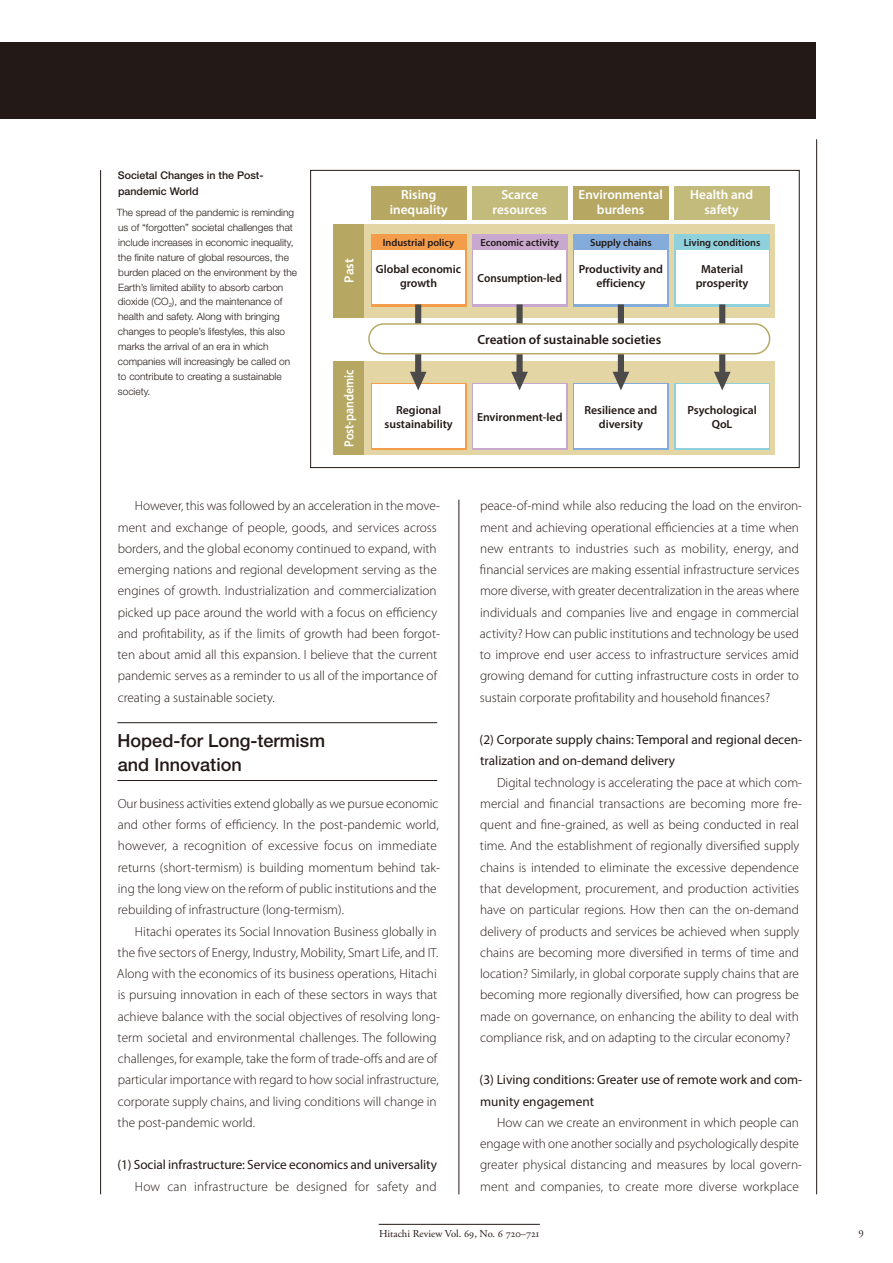
<style>
.page{position:relative;width:893px;height:1263px;background:#fff}
.page>*{position:absolute;margin:0;border:0;box-sizing:border-box;transform-origin:0 0}
.t1{font:500 18px/23.4px "Helvetica Neue LT Std";color:#231916}
.t2{font:300 13.35px/21.3px "Myriad Pro";color:#231916}
.t3{font:13.35px/21.3px "Myriad Pro";color:#231916}
.t4{font:600 13.2px/14.7px "Myriad Pro";color:#fff;text-align:center}
.t5{font:600 13.2px "Myriad Pro";color:#231916}
.t6{font:600 13.2px "Myriad Pro";color:#fff;scale:.9 1}
.t7{font:600 11.7px/13.2px "Myriad Pro";color:#231916;text-align:center}
.t8{font:600 11.7px "Myriad Pro";color:#231916;scale:.95 1}
.t9{font:500 10.65px/15.9px "Helvetica Neue LT Std";color:#231916}
.t10{font:10.65px "Adobe Garamond Pro";color:#231916}
.t11{font:600 10.35px "Myriad Pro";color:#231916}
.t12{font:300 10.05px/14.9px "Helvetica Neue LT Std";color:#231916}
.s1{color:#fff}
</style>
<div class="page">
<hr style="left:379px;top:1224px;width:161px;height:1px;background:#231916">
<hr style="left:816px;top:139px;width:1px;height:1055px;background:#231916">
<div style="left:0;top:43px;width:815px;height:76px;background:#231916"></div>
<hr style="left:100px;top:170px;width:1px;height:1024px;background:#231916">
<hr style="left:459px;top:500px;width:1px;height:694px;background:#231916">
<hr style="left:117px;top:722px;width:320px;height:1px;background:#231916">
<hr style="left:117px;top:780px;width:320px;height:1px;background:#231916">
<div style="left:364px;top:224px;width:410px;height:93px;background:#e3d5a4"></div>
<div style="left:333px;top:224px;width:31px;height:93px;background:#b6a863"></div>
<div style="left:371px;top:186px;width:96px;height:33px;background:#b6a863"></div>
<div style="left:371px;top:234px;width:95px;height:73px;background:#f39c4a"></div>
<div style="left:472px;top:186px;width:96px;height:33px;background:#c3bb7b"></div>
<div style="left:573px;top:186px;width:96px;height:33px;background:#b6a863"></div>
<div style="left:674px;top:186px;width:95px;height:33px;background:#c3bb7b"></div>
<div style="left:372px;top:250px;width:93px;height:54px;background:#fff"></div>
<div style="left:472px;top:234px;width:96px;height:73px;background:#c8a8cf"></div>
<div style="left:473px;top:250px;width:93px;height:54px;background:#fff"></div>
<div style="left:573px;top:234px;width:96px;height:73px;background:#83acdb"></div>
<div style="left:575px;top:250px;width:92px;height:54px;background:#fff"></div>
<div style="left:674px;top:234px;width:96px;height:73px;background:#8ed1dd"></div>
<div style="left:676px;top:250px;width:92px;height:54px;background:#fff"></div>
<div style="left:364px;top:361px;width:410px;height:94px;background:#e3d5a4"></div>
<div style="left:371px;top:383px;width:95px;height:66px;background:#fff"></div>
<div style="left:472px;top:383px;width:96px;height:66px;background:linear-gradient(to bottom,#c8a8cf,#c8a8cf)"></div>
<div style="left:573px;top:383px;width:96px;height:66px;background:linear-gradient(to bottom,#83acdb,#83acdb)"></div>
<div style="left:674px;top:383px;width:96px;height:66px;background:linear-gradient(to bottom,#fff,#fff)"></div>
<div style="left:333px;top:361px;width:31px;height:94px;background:#b6a863"></div>
<div style="left:473px;top:385px;width:93px;height:63px;background:#fff"></div>
<div style="left:575px;top:385px;width:92px;height:63px;background:#fff"></div>
<div style="left:676px;top:385px;width:92px;height:63px;background:#fff"></div>
<svg style="left:714px;top:304px;width:16px;height:86px"></svg>
<svg style="left:612px;top:304px;width:17px;height:86px"></svg>
<svg style="left:511px;top:304px;width:17px;height:86px"></svg>
<svg style="left:410px;top:304px;width:16px;height:86px"></svg>
<div style="left:369px;top:324px;width:400px;height:30px;background:#fff;border-radius:15px"></div>
<div style="left:368px;top:323px;width:402px;height:31px;border:1px solid #b6a863;border-radius:15px"></div>
<div style="left:310px;top:170px;width:489px;height:298px;border:1px solid #231916"></div>
<p class="t9" style="left:118px;top:168px;width:147px">Societal Changes in the Post&shy;pandemic World</p>
<p class="t12" style="left:117px;top:206px;width:182px">The spread of the pandemic is reminding us of “forgotten” societal challenges that include increases in economic inequality, the finite nature of global resources, the burden placed on the environment by the Earth’s limited ability to absorb carbon dioxide (CO<sub>2</sub>), and the maintenance of health and safety. Along with bringing changes to people’s lifestyles, this also marks the arrival of an era in which companies will increasingly be called on to contribute to creating a sustainable society.</p>
<p class="t4" style="left:343px;top:283px;width:25px;rotate:-90deg">Past</p>
<p class="t6" style="left:344px;top:447px;width:87px;rotate:-90deg">Post-pandemic</p>
<p class="t4" style="left:390px;top:189px;width:59px">Rising inequality</p>
<p class="t4" style="left:492px;top:189px;width:56px">Scarce resources</p>
<p class="t4" style="left:578px;top:189px;width:86px">Environmental burdens</p>
<p class="t4" style="left:690px;top:189px;width:64px">Health and safety</p>
<p class="t11" style="left:383px;top:238px;width:73px">Industrial policy</p>
<p class="t11" style="left:481px;top:238px;width:80px">Economic activity</p>
<p class="t11" style="left:590px;top:238px;width:63px">Supply chains</p>
<p class="t11" style="left:684px;top:238px;width:78px">Living conditions</p>
<p class="t7" style="left:376px;top:264px;width:87px">Global economic growth</p>
<p class="t8" style="left:478px;top:274px;width:90px">Consumption-led</p>
<p class="t7" style="left:579px;top:264px;width:86px">Productivity and efficiency</p>
<p class="t7" style="left:696px;top:264px;width:54px">Material prosperity</p>
<p class="t5" style="left:477px;top:334px;width:185px">Creation of sustainable societies</p>
<p class="t7" style="left:384px;top:404px;width:70px;line-height:14.1px">Regional sustainability</p>
<p class="t7" style="left:584px;top:404px;width:74px;line-height:14.1px">Resilience and diversity</p>
<p class="t7" style="left:687px;top:404px;width:71px;line-height:14.1px">Psychological<br>QoL</p>
<p class="t7" style="left:477px;top:412px;width:87px">Environment-led</p>
<p class="t2" style="left:118px;top:496px;width:324px;text-indent:17px">However, this was followed by an acceleration in the move&shy;ment and exchange of people, goods, and services across borders, and the global economy continued to expand, with emerging nations and regional development serving as the engines of growth. Industrialization and commercialization picked up pace around the world with a focus on efficiency and profitability, as if the limits of growth had been forgot&shy;ten about amid all this expansion. I believe that the current pandemic serves as a reminder to us all of the importance of creating a sustainable society.</p>
<h1 class="t1" style="left:117px;top:731px;width:209px">Hoped-for Long-termism and Innovation</h1>
<p class="t2" style="left:118px;top:794px;width:324px">Our business activities extend globally as we pursue economic and other forms of efficiency. In the post-pandemic world, however, a recognition of excessive focus on immediate returns (short-termism) is building momentum behind tak&shy;ing the long view on the reform of public institutions and the rebuilding of infrastructure (long-termism).</p>
<p class="t2" style="left:117px;top:922px;width:324px;text-indent:18px">Hitachi operates its Social Innovation Business globally in the five sectors of Energy, Industry, Mobility, Smart Life, and IT.<br>Along with the economics of its business operations, Hitachi is pursuing innovation in each of these sectors in ways that achieve balance with the social objectives of resolving long&shy;term societal and environmental challenges. The following challenges, for example, take the form of trade-offs and are of particular importance with regard to how social infrastructure, corporate supply chains, and living conditions will change in the post-pandemic world.</p>
<p class="t3" style="left:117px;top:1155px;width:321px">(1) Social infrastructure: Service economics and universality</p>
<p class="t2" style="left:135px;top:1177px;width:303px">How can infrastructure be designed for safety and</p>
<p class="t2" style="left:480px;top:496px;width:324px">peace-of-mind while also reducing the load on the environ&shy;ment and achieving operational efficiencies at a time when new entrants to industries such as mobility, energy, and financial services are making essential infrastructure services more diverse, with greater decentralization in the areas where individuals and companies live and engage in commercial activity? How can public institutions and technology be used to improve end user access to infrastructure services amid growing demand for cutting infrastructure costs in order to sustain corporate profitability and household finances?</p>
<p class="t3" style="left:480px;top:730px;width:324px">(2) Corporate supply chains: Temporal and regional decen&shy;tralization and on-demand delivery</p>
<p class="t2" style="left:480px;top:773px;width:324px;text-indent:17px">Digital technology is accelerating the pace at which com&shy;mercial and financial transactions are becoming more fre&shy;quent and fine-grained, as well as being conducted in real time. And the establishment of regionally diversified supply chains is intended to eliminate the excessive dependence that development, procurement, and production activities have on particular regions. How then can the on-demand delivery of products and services be achieved when supply chains are becoming more diversified in terms of time and location? Similarly, in global corporate supply chains that are becoming more regionally diversified, how can progress be made on governance, on enhancing the ability to deal with compliance risk, and on adapting to the circular economy?</p>
<p class="t3" style="left:480px;top:1070px;width:324px">(3) Living conditions: Greater use of remote work and com&shy;munity engagement</p>
<p class="t2" style="left:480px;top:1113px;width:324px;text-indent:17px">How can we create an environment in which people can engage with one another socially and psychologically despite greater physical distancing and measures by local govern&shy;ment and companies, to create more diverse workplace</p>
<p class="t10" style="left:379px;top:1228px;width:162px">Hitachi Review Vol. 69, No. 6 720–721</p>
<p class="t10" style="left:858px;top:1228px;width:9px">9<span class="s1">.</span></p>
</div>
